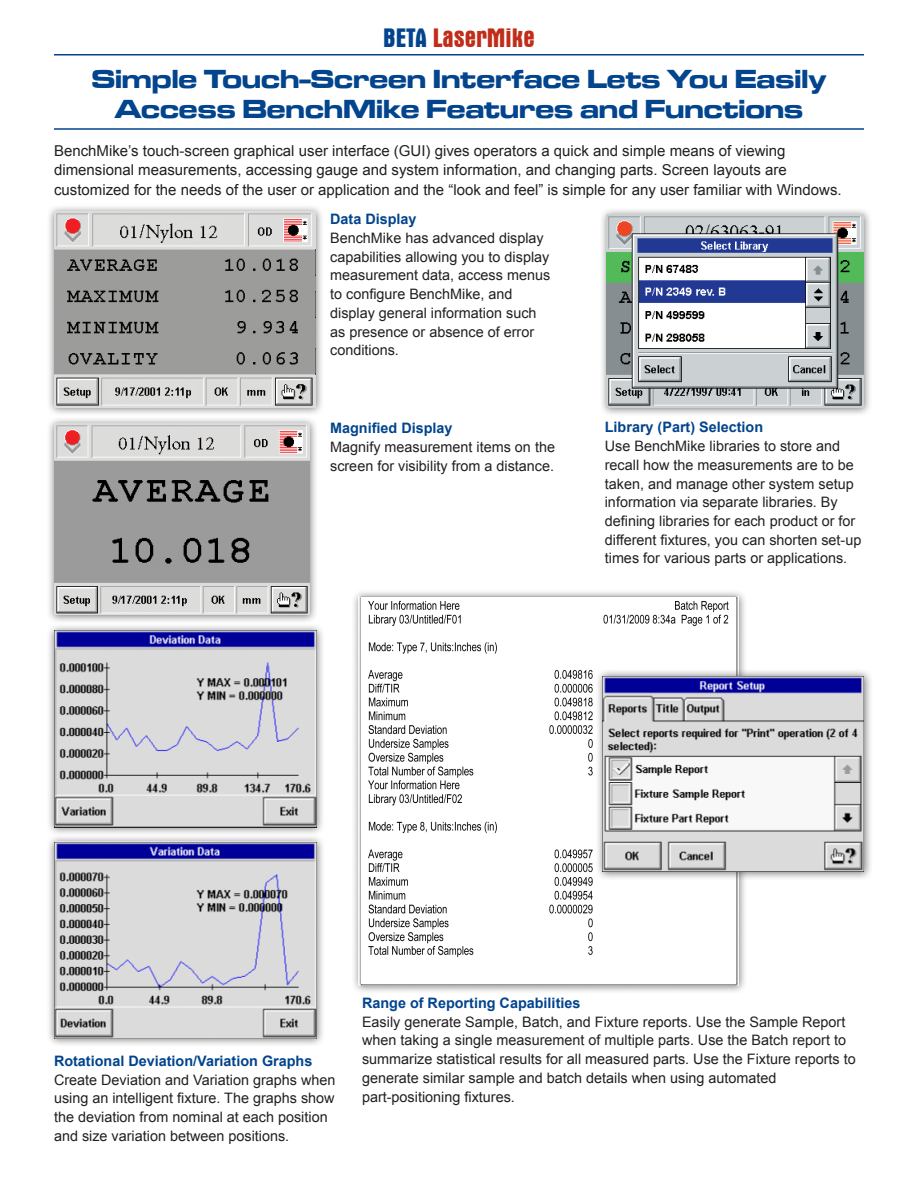
<style>
.page{position:relative;width:918px;height:1188px;background:#fff}
.page>*{position:absolute;margin:0;border:0;box-sizing:border-box;transform-origin:0 0}
.t1{font:27px/30px "Microgramma D Bold Exte";color:#02448d;text-align:center}
.t2{font:700 condensed 27px "Aurora BT";color:#c02d19}
.t3{font:15px/19.5px "Arial";color:#231f20}
.t4{font:14.4px/18.8px "Arial";color:#231f20}
.t5{font:700 14.4px "Arial";color:#02448d}
.s1{color:#02448d}
</style>
<div class="page">
<div style="left:351px;top:589px;width:396px;height:405px;background:#231f20;opacity:.6"></div>
<img style="left:361px;top:598px;width:375px;height:386px">
<div style="left:46px;top:204px;width:279px;height:212px;background:#231f20;opacity:.6"></div>
<hr style="left:54px;top:128px;width:810px;height:2px;background:#02448d">
<hr style="left:54px;top:54px;width:810px;height:2px;background:#02448d">
<img style="left:54px;top:212px;width:261px;height:195px">
<div style="left:46px;top:416px;width:272px;height:208px;background:#231f20;opacity:.6"></div>
<img style="left:54px;top:423px;width:255px;height:191px">
<div style="left:599px;top:207px;width:274px;height:210px;background:#231f20;opacity:.6"></div>
<img style="left:606px;top:215px;width:258px;height:193px">
<div style="left:46px;top:623px;width:279px;height:214px;background:#231f20;opacity:.6"></div>
<img style="left:54px;top:631px;width:262px;height:197px">
<div style="left:46px;top:834px;width:280px;height:214px;background:#231f20;opacity:.6"></div>
<img style="left:54px;top:842px;width:263px;height:197px">
<div style="left:595px;top:668px;width:278px;height:213px;background:#231f20;opacity:.6"></div>
<img style="left:602px;top:676px;width:262px;height:196px">
<h1 class="t2" style="left:383px;top:22px;width:153px"><span class="s1">BETA</span> LaserMike</h1>
<h1 class="t1" style="left:92px;top:63px;width:736px">Simple Touch-Screen Interface Lets You Easily<br>Access BenchMike Features and Functions</h1>
<p class="t3" style="left:54px;top:141px;width:789px">BenchMike’s touch-screen graphical user interface (GUI) gives operators a quick and simple means of viewing dimensional measurements, accessing gauge and system information, and changing parts. Screen layouts are customized for the needs of the user or application and the “look and feel” is simple for any user familiar with Windows.</p>
<p class="t5" style="left:330px;top:210px;width:88px">Data Display</p>
<p class="t4" style="left:330px;top:229px;width:222px">BenchMike has advanced display capabilities allowing you to display measurement data, access menus to configure BenchMike, and display general information such as presence or absence of error conditions.</p>
<p class="t5" style="left:330px;top:419px;width:124px">Magnified Display</p>
<p class="t4" style="left:330px;top:438px;width:226px">Magnify measurement items on the screen for visibility from a distance.</p>
<p class="t5" style="left:605px;top:418px;width:160px">Library (Part) Selection</p>
<p class="t4" style="left:605px;top:437px;width:258px">Use BenchMike libraries to store and recall how the measurements are to be taken, and manage other system setup information via separate libraries. By defining libraries for each product or for different fixtures, you can shorten set-up times for various parts or applications.</p>
<p class="t5" style="left:54px;top:1051px;width:260px">Rotational Deviation/Variation Graphs</p>
<p class="t4" style="left:54px;top:1070px;width:283px">Create Deviation and Variation graphs when using an intelligent fixture. The graphs show the deviation from nominal at each position and size variation between positions.</p>
<p class="t5" style="left:362px;top:993px;width:220px">Range of Reporting Capabilities</p>
<p class="t4" style="left:362px;top:1012px;width:495px">Easily generate Sample, Batch, and Fixture reports. Use the Sample Report when taking a single measurement of multiple parts. Use the Batch report to summarize statistical results for all measured parts. Use the Fixture reports to generate similar sample and batch details when using automated part-positioning fixtures.</p>
</div>
